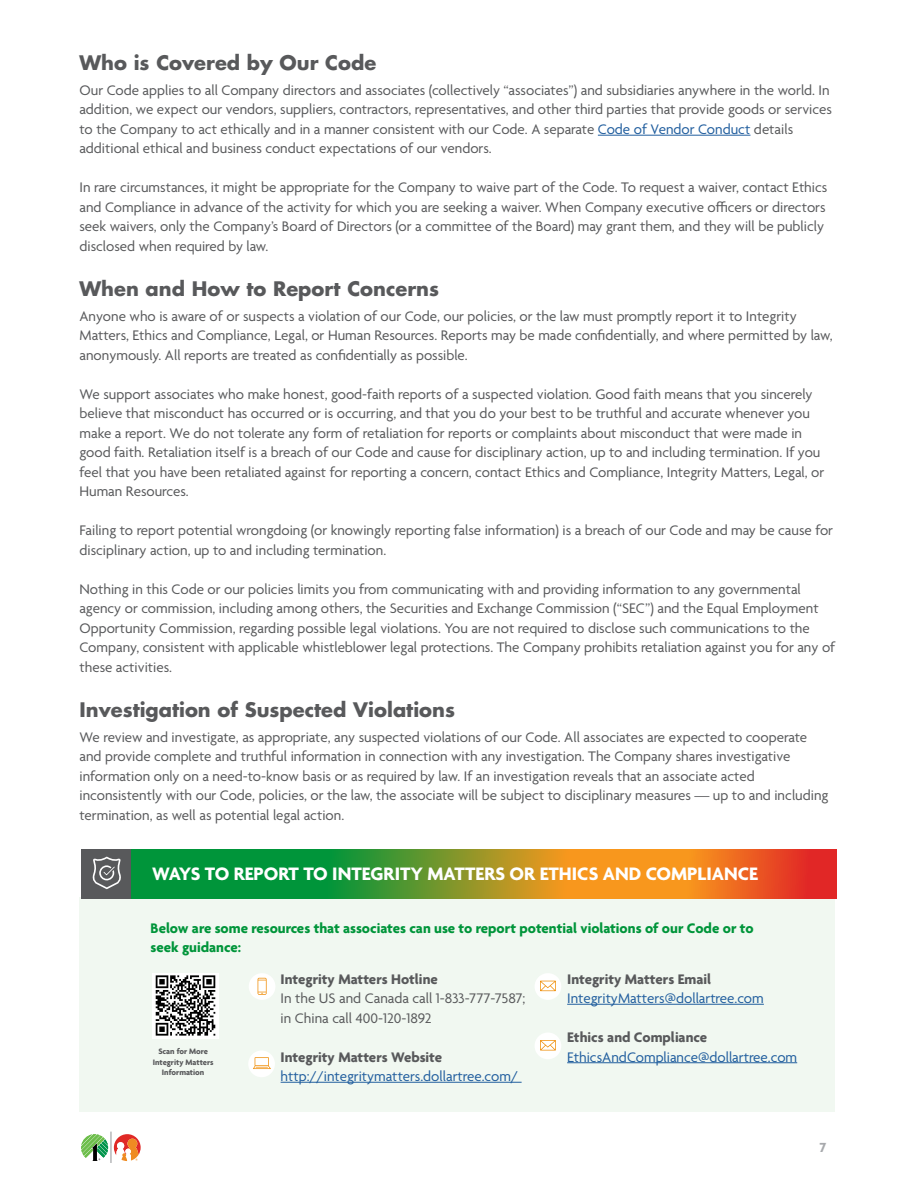
<style>
.page{position:relative;width:918px;height:1188px;background:#fff}
.page>*{position:absolute;margin:0;border:0;box-sizing:border-box;transform-origin:0 0}
.t1{font:700 19.5px "Futura Std";color:#58595b}
.t2{font:700 19.5px "Agenda";color:#fff}
.t3{font:15px/19.5px "Agenda";color:#58595b}
.t4{font:15px "Agenda";color:#215e9e}
.t5{font:700 15px/19.5px "Agenda";color:#00953a}
.t6{font:700 15px "Agenda";color:#58595b}
.t7{font:700 14.25px "Agenda";color:#a7a9ac}
.t8{font:700 8.55px/10.5px "Agenda";color:#58595b;text-align:center}
.s1{color:#215e9e}
</style>
<div class="page">
<svg style="left:114px;top:1134px;width:27px;height:27px"></svg>
<svg style="left:81px;top:1134px;width:27px;height:27px"></svg>
<hr style="left:111px;top:1132px;width:1px;height:31px;background:#929496">
<hr style="left:598px;top:135px;width:152px;height:1px;background:#215e9e">
<div style="left:80px;top:897px;width:756px;height:215px;background:#f1f8f1"></div>
<svg style="left:131px;top:849px;width:706px;height:50px;background:#85882b"></svg>
<hr style="left:281px;top:1082px;width:241px;height:1px;background:#215e9e">
<hr style="left:567px;top:1004px;width:197px;height:1px;background:#215e9e">
<hr style="left:567px;top:1062px;width:230px;height:1px;background:#215e9e">
<div style="left:81px;top:849px;width:50px;height:50px;background:#58595b"></div>
<svg style="left:92px;top:857px;width:29px;height:32px"></svg>
<div style="left:249px;top:973px;width:26px;height:27px;background:#fff;border-radius:50%"></div>
<svg style="left:258px;top:978px;width:9px;height:17px"></svg>
<div style="left:535px;top:1033px;width:26px;height:26px;background:#fff;border-radius:50%"></div>
<svg style="left:540px;top:1040px;width:16px;height:11px"></svg>
<div style="left:535px;top:973px;width:26px;height:27px;background:#fff;border-radius:50%"></div>
<svg style="left:540px;top:981px;width:16px;height:10px"></svg>
<div style="left:248px;top:1051px;width:27px;height:26px;background:#fff;border-radius:50%"></div>
<svg style="left:253px;top:1057px;width:18px;height:12px"></svg>
<img style="left:153px;top:973px;width:65px;height:65px">
<h1 class="t1" style="left:80px;top:50px;width:298px">Who is Covered by Our Code</h1>
<p class="t3" style="left:80px;top:81px;width:754px">Our Code applies to all Company directors and associates (collectively “associates”) and subsidiaries anywhere in the world. In addition, we expect our vendors, suppliers, contractors, representatives, and other third parties that provide goods or services to the Company to act ethically and in a manner consistent with our Code. A separate <span class="s1">Code of Vendor Conduct</span> details additional ethical and business conduct expectations of our vendors.</p>
<p class="t3" style="left:80px;top:179px;width:749px">In rare circumstances, it might be appropriate for the Company to waive part of the Code. To request a waiver, contact Ethics and Compliance in advance of the activity for which you are seeking a waiver. When Company executive officers or directors seek waivers, only the Company’s Board of Directors (or a committee of the Board) may grant them, and they will be publicly disclosed when required by law.</p>
<h1 class="t1" style="left:80px;top:276px;width:361px">When and How to Report Concerns</h1>
<p class="t3" style="left:80px;top:307px;width:755px">Anyone who is aware of or suspects a violation of our Code, our policies, or the law must promptly report it to Integrity<br>Matters, Ethics and Compliance, Legal, or Human Resources. Reports may be made confidentially, and where permitted by law, anonymously. All reports are treated as confidentially as possible.</p>
<p class="t3" style="left:80px;top:385px;width:746px">We support associates who make honest, good-faith reports of a suspected violation. Good faith means that you sincerely believe that misconduct has occurred or is occurring, and that you do your best to be truthful and accurate whenever you make a report. We do not tolerate any form of retaliation for reports or complaints about misconduct that were made in good faith. Retaliation itself is a breach of our Code and cause for disciplinary action, up to and including termination. If you feel that you have been retaliated against for reporting a concern, contact Ethics and Compliance, Integrity Matters, Legal, or Human Resources.</p>
<p class="t3" style="left:80px;top:522px;width:755px">Failing to report potential wrongdoing (or knowingly reporting false information) is a breach of our Code and may be cause for disciplinary action, up to and including termination.</p>
<p class="t3" style="left:80px;top:580px;width:757px">Nothing in this Code or our policies limits you from communicating with and providing information to any governmental agency or commission, including among others, the Securities and Exchange Commission (“SEC”) and the Equal Employment Opportunity Commission, regarding possible legal violations. You are not required to disclose such communications to the Company, consistent with applicable whistleblower legal protections. The Company prohibits retaliation against you for any of these activities.</p>
<h1 class="t1" style="left:80px;top:697px;width:377px">Investigation of Suspected Violations</h1>
<p class="t3" style="left:80px;top:728px;width:751px">We review and investigate, as appropriate, any suspected violations of our Code. All associates are expected to cooperate and provide complete and truthful information in connection with any investigation. The Company shares investigative information only on a need-to-know basis or as required by law. If an investigation reveals that an associate acted inconsistently with our Code, policies, or the law, the associate will be subject to disciplinary measures — up to and including termination, as well as potential legal action.</p>
<h1 class="t2" style="left:152px;top:864px;width:607px">WAYS TO REPORT TO INTEGRITY MATTERS OR ETHICS AND COMPLIANCE</h1>
<p class="t5" style="left:151px;top:919px;width:605px">Below are some resources that associates can use to report potential violations of our Code or to seek guidance:</p>
<p class="t8" style="left:153px;top:1047px;width:62px">Scan for More<br>Integrity Matters<br>Information</p>
<p class="t6" style="left:281px;top:971px;width:159px">Integrity Matters Hotline</p>
<p class="t3" style="left:281px;top:989px;width:246px">In the US and Canada call 1-833-777-7587; in China call 400-120-1892</p>
<p class="t6" style="left:281px;top:1049px;width:163px">Integrity Matters Website</p>
<p class="t4" style="left:281px;top:1068px;width:239px">http://integritymatters.dollartree.com/</p>
<p class="t6" style="left:567px;top:971px;width:146px">Integrity Matters Email</p>
<p class="t4" style="left:567px;top:990px;width:198px">IntegrityMatters@dollartree.com</p>
<p class="t6" style="left:567px;top:1029px;width:142px">Ethics and Compliance</p>
<p class="t4" style="left:567px;top:1049px;width:232px">EthicsAndCompliance@dollartree.com</p>
<p class="t7" style="left:820px;top:1140px;width:8px">7</p>
</div>
